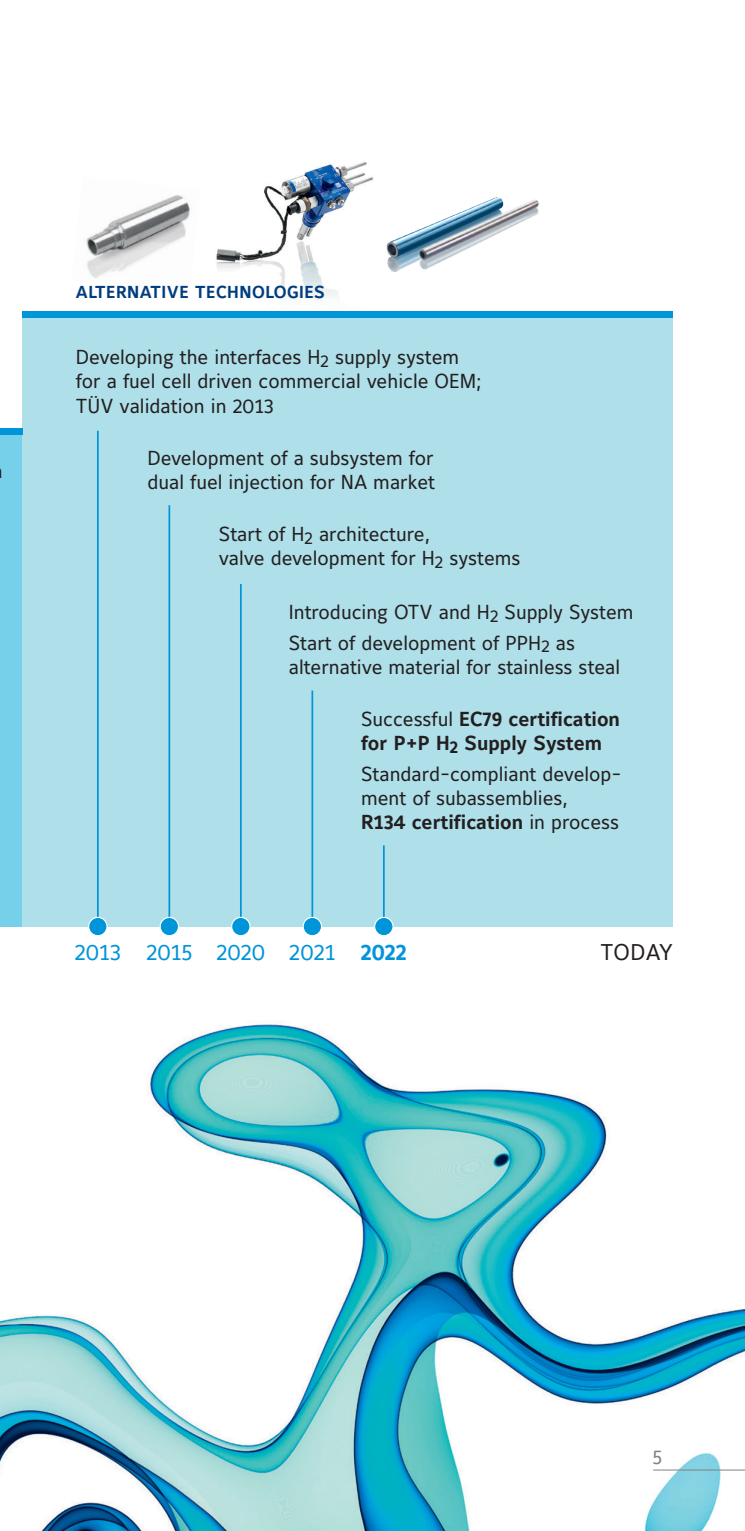
<style>
.page{position:relative;width:745px;height:1531px;background:#fff}
.page>*{position:absolute;margin:0;border:0;box-sizing:border-box;transform-origin:0 0}
.t1{font:22.5px "Maurea Regular Lf";color:#0095d9}
.t2{font:22.5px "Maurea Regular Lf";color:#231f20}
.t3{font:20px/24px "Maurea Regular Lf";color:#231f20}
.t4{font:20px/24px "Maurea Bold Lf";color:#231f20}
.t5{font:20px "Maurea Regular Lf";color:#808285}
.t6{font:17.25px "Maurea Bold Lf";letter-spacing:.03em;color:#013d7d}
.s1{font-family:"Maurea Regular Lf"}
.s2{font-family:"Maurea Bold Lf"}
</style>
<div class="page">
<img style="left:0;top:777px;width:744px;height:754px">
<hr style="left:652px;top:1469px;width:92px;height:1px;background:#808285">
<img style="left:86px;top:195px;width:104px;height:83px">
<img style="left:216px;top:162px;width:157px;height:135px">
<img style="left:386px;top:231px;width:30px;height:41px">
<img style="left:416px;top:197px;width:123px;height:73px">
<div style="left:0;top:435px;width:22px;height:491px;background:#76d0ea"></div>
<div style="left:22px;top:318px;width:649px;height:608px;background:#afdfe9"></div>
<div style="left:22px;top:311px;width:649px;height:7px;background:#0095d9"></div>
<div style="left:0;top:428px;width:22px;height:7px;background:#0095d9"></div>
<hr style="left:97px;top:431px;width:2px;height:495px;background:#0095d9">
<hr style="left:168px;top:505px;width:2px;height:421px;background:#0095d9">
<hr style="left:240px;top:584px;width:1px;height:342px;background:#0095d9">
<hr style="left:383px;top:845px;width:1px;height:81px;background:#0095d9">
<div style="left:89px;top:917px;width:18px;height:19px;background:#0095d9;border-radius:50%"></div>
<div style="left:88px;top:917px;width:19px;height:19px;border:1px solid #fff;border-radius:50%"></div>
<div style="left:160px;top:917px;width:18px;height:19px;background:#0095d9;border-radius:50%"></div>
<div style="left:159px;top:917px;width:20px;height:19px;border:1px solid #fff;border-radius:50%"></div>
<div style="left:231px;top:917px;width:19px;height:19px;background:#0095d9;border-radius:50%"></div>
<div style="left:231px;top:917px;width:19px;height:19px;border:1px solid #fff;border-radius:50%"></div>
<hr style="left:311px;top:690px;width:2px;height:236px;background:#0095d9">
<div style="left:303px;top:917px;width:18px;height:19px;background:#0095d9;border-radius:50%"></div>
<div style="left:302px;top:917px;width:20px;height:19px;border:1px solid #fff;border-radius:50%"></div>
<div style="left:374px;top:917px;width:19px;height:19px;background:#0095d9;border-radius:50%"></div>
<div style="left:374px;top:917px;width:19px;height:19px;border:1px solid #fff;border-radius:50%"></div>
<p class="t6" style="left:76px;top:282px;width:250px">ALTERNATIVE TECHNOLOGIES</p>
<p class="t3" style="left:76px;top:346px;width:407px">Developing the interfaces H<sub>2</sub> supply system for a fuel cell driven commercial vehicle OEM;<br>TÜV validation in 2013</p>
<p class="t3" style="left:147px;top:447px;width:289px">Development of a subsystem for dual fuel injection for NA market</p>
<p class="t3" style="left:219px;top:523px;width:303px">Start of H<sub>2</sub> architecture,<br>valve development for H<sub>2</sub> systems</p>
<p class="t3" style="left:288px;top:598px;width:346px;line-height:30.5px">Introducing OTV and H<sub>2</sub> Supply System<br>Start of development of PPH<sub>2</sub> as</p>
<p class="t3" style="left:288px;top:656px;width:333px">alternative material for stainless steal</p>
<p class="t4" style="left:361px;top:708px;width:260px"><span class="s1">Successful</span> EC79 certification for P+P H<sub>2</sub> Supply System</p>
<p class="t3" style="left:361px;top:763px;width:262px">Standard-compliant develop&shy;ment of subassemblies,</p>
<p class="t4" style="left:361px;top:811px;width:259px">R134 certification <span class="s1">in process</span></p>
<p class="t1" style="left:75px;top:939px;width:333px">2013 2015 2020 2021 <span class="s2">2022</span></p>
<p class="t2" style="left:600px;top:939px;width:74px">TODAY</p>
<p class="t5" style="left:652px;top:1446px;width:11px">5</p>
</div>
